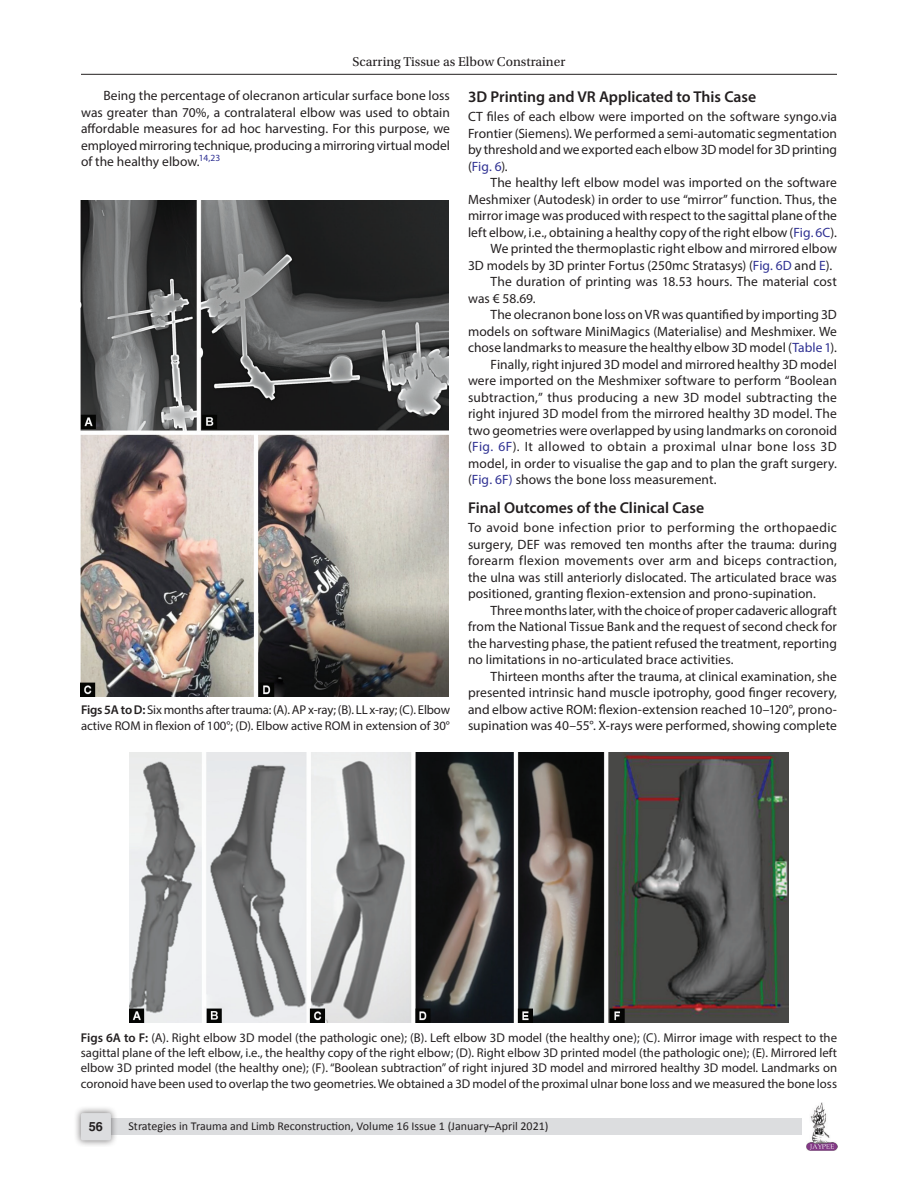
<style>
.page{position:relative;width:918px;height:1188px;background:#fff}
.page>*{position:absolute;margin:0;border:0;box-sizing:border-box;transform-origin:0 0}
.Head-2{font:600 15.75px "Myriad Pro";color:#231f20}
.Para-Indent{font:13.5px/16.5px "Myriad Pro";letter-spacing:.005em;color:#231f20;text-align:justify}
.Para-NoIndent{font:13.5px/16.5px "Myriad Pro";color:#231f20;text-align:justify}
.t1{font:13.5px "Utopia Std";color:#231f20}
.FigCaption{font:12.75px/15.3px "Myriad Pro";letter-spacing:-.005em;color:#231f20}
.t2{font:700 12.75px "Helvetica LT Std";color:#231f20}
.t3{font:12px "Calibri";color:#231f20}
.s1{font-weight:600}
.s2{color:#2e3092}
</style>
<div class="page">
<hr style="left:81px;top:74px;width:756px;height:1px;background:#231f20">
<img style="left:807px;top:1103px;width:30px;height:48px">
<div style="left:96px;top:1119px;width:706px;height:16px;background:#dcdddf"></div>
<div style="left:73px;top:1106px;width:45px;height:41px;background:#231f20;opacity:.61"></div>
<div style="left:81px;top:1113px;width:30px;height:27px;background:#dcdddf;border-radius:2px"></div>
<img style="left:81px;top:201px;width:367px;height:496px">
<img style="left:130px;top:753px;width:658px;height:270px">
<p class="t1" style="left:353px;top:55px;width:214px">Scarring Tissue as Elbow Constrainer</p>
<p class="Para-Indent" style="left:81px;top:87px;width:371px;text-indent:22px">Being the percentage of olecranon articular surface bone loss was greater than 70%, a contralateral elbow was used to obtain affordable measures for ad hoc harvesting. For this purpose, we employed mirroring technique, producing a mirroring virtual model of the healthy elbow.<sup>14,23</sup></p>
<p class="FigCaption" style="left:81px;top:702px;width:371px"><span class="s1">Figs 5A to D:</span> Six months after trauma: (A). AP x-ray; (B). LL x-ray; (C). Elbow active ROM in flexion of 100°; (D). Elbow active ROM in extension of 30°</p>
<p class="Head-2" style="left:468px;top:87px;width:290px">3D Printing and VR Applicated to This Case</p>
<p class="Para-NoIndent" style="left:468px;top:108px;width:371px">CT files of each elbow were imported on the software syngo.via Frontier (Siemens). We performed a semi-automatic segmentation by threshold and we exported each elbow 3D model for 3D printing (<span class="s2">Fig. 6</span>).</p>
<p class="Para-Indent" style="left:468px;top:174px;width:370px;text-indent:22px">The healthy left elbow model was imported on the software Meshmixer (Autodesk) in order to use “mirror” function. Thus, the mirror image was produced with respect to the sagittal plane of the left elbow, i.e., obtaining a healthy copy of the right elbow (<span class="s2">Fig. 6C</span>).</p>
<p class="Para-Indent" style="left:468px;top:240px;width:371px;text-indent:22px">We printed the thermoplastic right elbow and mirrored elbow<br>3D models by 3D printer Fortus (250mc Stratasys) (<span class="s2">Fig. 6D</span> and <span class="s2">E</span>).</p>
<p class="Para-Indent" style="left:468px;top:273px;width:370px;text-indent:22px">The duration of printing was 18.53 hours. The material cost was € 58.69.</p>
<p class="Para-Indent" style="left:468px;top:306px;width:371px;text-indent:22px">The olecranon bone loss on VR was quantified by importing 3D models on software MiniMagics (Materialise) and Meshmixer. We chose landmarks to measure the healthy elbow 3D model (<span class="s2">Table 1</span>).</p>
<p class="Para-Indent" style="left:468px;top:356px;width:371px;text-indent:22px">Finally, right injured 3D model and mirrored healthy 3D model were imported on the Meshmixer software to perform “Boolean subtraction,” thus producing a new 3D model subtracting the right injured 3D model from the mirrored healthy 3D model. The two geometries were overlapped by using landmarks on coronoid (<span class="s2">Fig. 6F</span>). It allowed to obtain a proximal ulnar bone loss 3D model, in order to visualise the gap and to plan the graft surgery. (<span class="s2">Fig. 6F)</span> shows the bone loss measurement.</p>
<p class="Head-2" style="left:468px;top:498px;width:238px">Final Outcomes of the Clinical Case</p>
<p class="Para-NoIndent" style="left:468px;top:519px;width:371px">To avoid bone infection prior to performing the orthopaedic surgery, DEF was removed ten months after the trauma: during forearm flexion movements over arm and biceps contraction, the ulna was still anteriorly dislocated. The articulated brace was positioned, granting flexion-extension and prono-supination.</p>
<p class="Para-Indent" style="left:468px;top:602px;width:370px;text-indent:22px">Three months later, with the choice of proper cadaveric allograft from the National Tissue Bank and the request of second check for the harvesting phase, the patient refused the treatment, reporting no limitations in no-articulated brace activities.</p>
<p class="Para-Indent" style="left:468px;top:668px;width:370px;text-indent:22px">Thirteen months after the trauma, at clinical examination, she presented intrinsic hand muscle ipotrophy, good finger recovery, and elbow active ROM: flexion-extension reached 10–120°, prono&shy;supination was 40–55°. X-rays were performed, showing complete</p>
<p class="FigCaption" style="left:81px;top:1029px;width:758px;text-align:justify"><span class="s1">Figs 6A to F:</span> (A). Right elbow 3D model (the pathologic one); (B). Left elbow 3D model (the healthy one); (C). Mirror image with respect to the sagittal plane of the left elbow, i.e., the healthy copy of the right elbow; (D). Right elbow 3D printed model (the pathologic one); (E). Mirrored left elbow 3D printed model (the healthy one); (F). “Boolean subtraction” of right injured 3D model and mirrored healthy 3D model. Landmarks on coronoid have been used to overlap the two geometries. We obtained a 3D model of the proximal ulnar bone loss and we measured the bone loss</p>
<p class="t2" style="left:89px;top:1119px;width:16px">56</p>
<p class="t3" style="left:128px;top:1118px;width:422px">Strategies in Trauma and Limb Reconstruction, Volume 16 Issue 1 (January–April 2021)</p>
</div>
